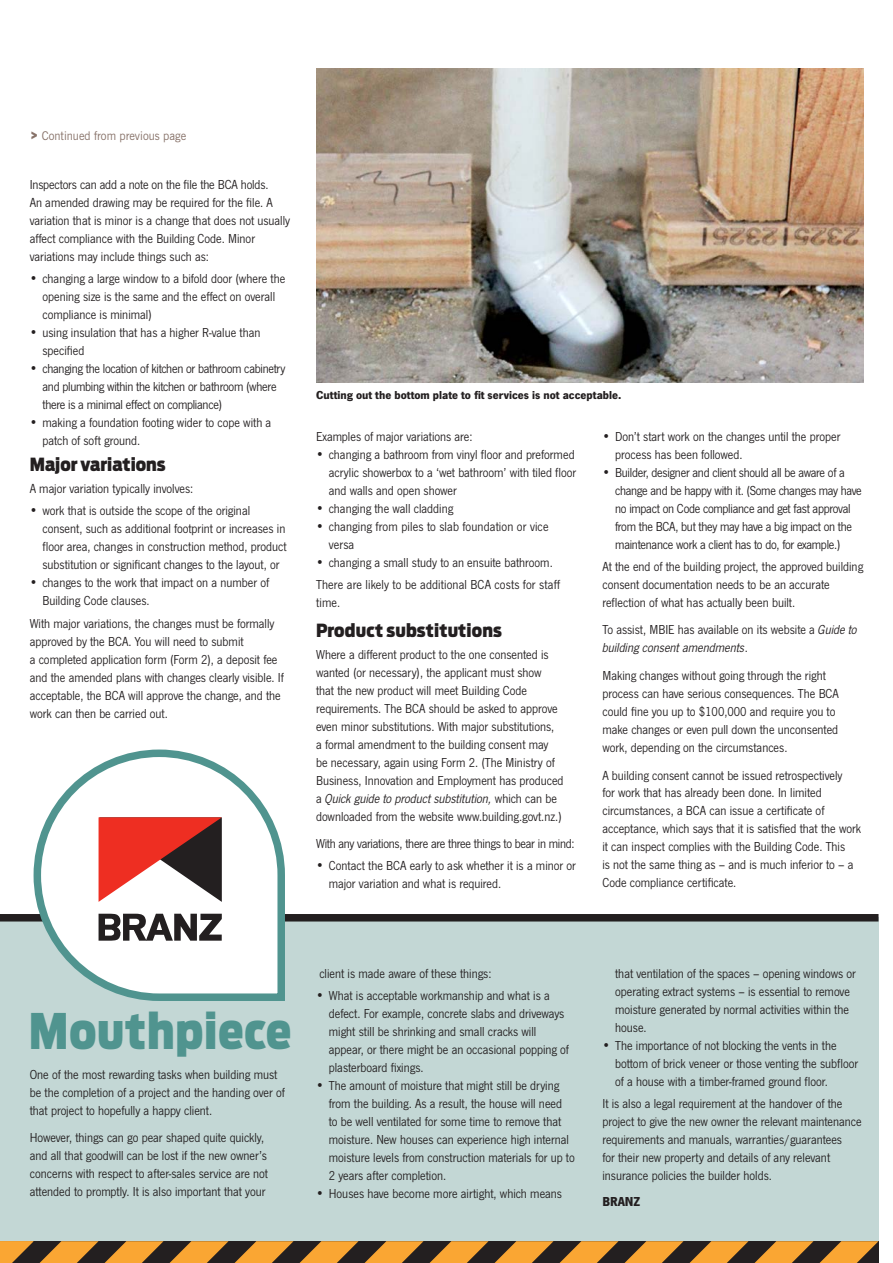
<style>
.page{position:relative;width:893px;height:1263px;background:#fff}
.page>*{position:absolute;margin:0;border:0;box-sizing:border-box;transform-origin:0 0}
.t1{font:900 48.75px "Antenna Cond";letter-spacing:.02em;color:#50948f;scale:.96 1}
.Subheading{font:900 18px "Antenna Cond";letter-spacing:.005em;color:#231f20}
.Body{font:13.5px/18px "News Got";color:#231f20;scale:.96 1}
.Body-2{font:13.5px/18px "News Got";letter-spacing:-.02em;color:#231f20;scale:.96 1}
.Body-3{font:700 13.5px "News Got";color:#231f20;scale:.96 1}
.Captions{font:700 12px "News Got";color:#231f20}
.t2{font:12px "News Gothic BT";color:#877269;scale:.95 1}
.s1{font-family:"Antenna Cond";font-weight:900;font-size:13.5px}
.s2{font-family:"News Gothic A Lt BT"}
.s3{font-style:italic}
</style>
<div class="page">
<img style="left:316px;top:68px;width:547px;height:315px">
<div style="left:0;top:918px;width:878px;height:345px;background:#c3d7d5"></div>
<div style="left:0;top:1241px;width:878px;height:22px;background:#231f20"></div>
<div style="left:0;top:914px;width:878px;height:7px;background:#231f20"></div>
<svg style="left:560px;top:1241px;width:58px;height:22px"></svg>
<svg style="left:495px;top:1241px;width:58px;height:22px"></svg>
<svg style="left:430px;top:1241px;width:59px;height:22px"></svg>
<svg style="left:365px;top:1241px;width:59px;height:22px"></svg>
<svg style="left:819px;top:1241px;width:59px;height:22px"></svg>
<svg style="left:754px;top:1241px;width:59px;height:22px"></svg>
<svg style="left:690px;top:1241px;width:58px;height:22px"></svg>
<svg style="left:625px;top:1241px;width:58px;height:22px"></svg>
<svg style="left:235px;top:1241px;width:59px;height:22px"></svg>
<svg style="left:170px;top:1241px;width:59px;height:22px"></svg>
<svg style="left:105px;top:1241px;width:59px;height:22px"></svg>
<svg style="left:40px;top:1241px;width:59px;height:22px"></svg>
<svg style="left:300px;top:1241px;width:59px;height:22px"></svg>
<svg style="left:0;top:1241px;width:34px;height:22px"></svg>
<svg style="left:30px;top:749px;width:259px;height:252px"></svg>
<svg style="left:99px;top:914px;width:123px;height:27px"></svg>
<svg style="left:99px;top:817px;width:123px;height:85px"></svg>
<p class="t2" style="left:30px;top:128px;width:166px"><span class="s1">&gt;</span> Continued from previous page</p>
<p class="Body" style="left:30px;top:175px;width:273px">Inspectors can add a note on the file the BCA holds.<br>An amended drawing may be required for the file. A variation that is minor is a change that does not usually affect compliance with the Building Code. Minor variations may include things such as:</p>
<p class="Body" style="left:43px;top:270px;width:254px;text-indent:-13px"><span class="s2">•</span> changing a large window to a bifold door (where the opening size is the same and the effect on overall compliance is minimal)</p>
<p class="Body" style="left:43px;top:324px;width:228px;text-indent:-13px"><span class="s2">•</span> using insulation that has a higher R-value than specified</p>
<p class="Body-2" style="left:43px;top:360px;width:254px;text-indent:-13px"><span class="s2">•</span> changing the location of kitchen or bathroom cabinetry and plumbing within the kitchen or bathroom (where there is a minimal effect on compliance)</p>
<p class="Body" style="left:43px;top:414px;width:240px;text-indent:-13px"><span class="s2">•</span> making a foundation footing wider to cope with a patch of soft ground.</p>
<p class="Subheading" style="left:30px;top:453px;width:137px">Major variations</p>
<p class="Body" style="left:30px;top:480px;width:172px">A major variation typically involves:</p>
<p class="Body" style="left:43px;top:502px;width:256px;text-indent:-13px"><span class="s2">•</span> work that is outside the scope of the original consent, such as additional footprint or increases in floor area, changes in construction method, product substitution or significant changes to the layout, or</p>
<p class="Body" style="left:43px;top:574px;width:238px;text-indent:-13px"><span class="s2">•</span> changes to the work that impact on a number of<br>Building Code clauses.</p>
<p class="Body" style="left:30px;top:614px;width:266px">With major variations, the changes must be formally approved by the BCA. You will need to submit<br>a completed application form (Form 2), a deposit fee and the amended plans with changes clearly visible. If acceptable, the BCA will approve the change, and the work can then be carried out.</p>
<p class="Captions" style="left:316px;top:388px;width:307px">Cutting out the bottom plate to fit services is not acceptable.</p>
<p class="Body" style="left:316px;top:427px;width:165px">Examples of major variations are:</p>
<p class="Body" style="left:329px;top:445px;width:259px;text-indent:-13px"><span class="s2">•</span> changing a bathroom from vinyl floor and preformed acrylic showerbox to a ‘wet bathroom’ with tiled floor and walls and open shower</p>
<p class="Body" style="left:316px;top:499px;width:144px"><span class="s2">•</span> changing the wall cladding</p>
<p class="Body" style="left:329px;top:517px;width:230px;text-indent:-13px"><span class="s2">•</span> changing from piles to slab foundation or vice versa</p>
<p class="Body" style="left:316px;top:553px;width:248px"><span class="s2">•</span> changing a small study to an ensuite bathroom.</p>
<p class="Body" style="left:316px;top:576px;width:256px">There are likely to be additional BCA costs for staff time.</p>
<p class="Subheading" style="left:316px;top:619px;width:187px">Product substitutions</p>
<p class="Body" style="left:316px;top:646px;width:259px">Where a different product to the one consented is wanted (or necessary), the applicant must show<br>that the new product will meet Building Code requirements. The BCA should be asked to approve even minor substitutions. With major substitutions,<br>a formal amendment to the building consent may<br>be necessary, again using Form 2. (The Ministry of Business, Innovation and Employment has produced a <span class="s3">Quick guide to product substitution,</span> which can be downloaded from the website www.building.govt.nz.)</p>
<p class="Body-2" style="left:316px;top:834px;width:271px">With any variations, there are three things to bear in mind:</p>
<p class="Body" style="left:329px;top:857px;width:259px;text-indent:-13px"><span class="s2">•</span> Contact the BCA early to ask whether it is a minor or major variation and what is required.</p>
<p class="Body" style="left:615px;top:427px;width:236px;text-indent:-13px"><span class="s2">•</span> Don’t start work on the changes until the proper process has been followed.</p>
<p class="Body-2" style="left:615px;top:463px;width:258px;text-indent:-13px"><span class="s2">•</span> Builder, designer and client should all be aware of a change and be happy with it. (Some changes may have no impact on Code compliance and get fast approval from the BCA, but they may have a big impact on the maintenance work a client has to do, for example.)</p>
<p class="Body" style="left:602px;top:557px;width:273px">At the end of the building project, the approved building consent documentation needs to be an accurate reflection of what has actually been built.</p>
<p class="Body" style="left:602px;top:621px;width:267px">To assist, MBIE has available on its website a <span class="s3">Guide to building consent amendments</span>.</p>
<p class="Body" style="left:602px;top:667px;width:248px">Making changes without going through the right process can have serious consequences. The BCA could fine you up to $100,000 and require you to make changes or even pull down the unconsented work, depending on the circumstances.</p>
<p class="Body" style="left:602px;top:766px;width:271px">A building consent cannot be issued retrospectively<br>for work that has already been done. In limited circumstances, a BCA can issue a certificate of acceptance, which says that it is satisfied that the work it can inspect complies with the Building Code. This<br>is not the same thing as – and is much inferior to – a Code compliance certificate.</p>
<p class="t1" style="left:29px;top:1001px;width:275px">Mouthpiece</p>
<p class="Body" style="left:30px;top:1066px;width:267px">One of the most rewarding tasks when building must be the completion of a project and the handing over of that project to hopefully a happy client.</p>
<p class="Body" style="left:30px;top:1128px;width:250px">However, things can go pear shaped quite quickly, and all that goodwill can be lost if the new owner’s concerns with respect to after-sales service are not attended to promptly. It is also important that your</p>
<p class="Body" style="left:319px;top:964px;width:181px">client is made aware of these things:</p>
<p class="Body" style="left:329px;top:986px;width:252px;text-indent:-13px"><span class="s2">•</span> What is acceptable workmanship and what is a defect. For example, concrete slabs and driveways might still be shrinking and small cracks will appear, or there might be an occasional popping of plasterboard fixings.</p>
<p class="Body" style="left:329px;top:1076px;width:258px;text-indent:-13px"><span class="s2">•</span> The amount of moisture that might still be drying from the building. As a result, the house will need<br>to be well ventilated for some time to remove that moisture. New houses can experience high internal moisture levels from construction materials for up to 2 years after completion.</p>
<p class="Body" style="left:316px;top:1184px;width:258px"><span class="s2">•</span> Houses have become more airtight, which means</p>
<p class="Body" style="left:615px;top:964px;width:252px">that ventilation of the spaces – opening windows or operating extract systems – is essential to remove moisture generated by normal activities within the house.</p>
<p class="Body" style="left:615px;top:1036px;width:255px;text-indent:-13px"><span class="s2">•</span> The importance of not blocking the vents in the bottom of brick veneer or those venting the subfloor of a house with a timber-framed ground floor.</p>
<p class="Body" style="left:602px;top:1095px;width:272px">It is also a legal requirement at the handover of the project to give the new owner the relevant maintenance requirements and manuals, warranties/guarantees<br>for their new property and details of any relevant insurance policies the builder holds.</p>
<p class="Body-3" style="left:602px;top:1194px;width:41px">BRANZ</p>
</div>
